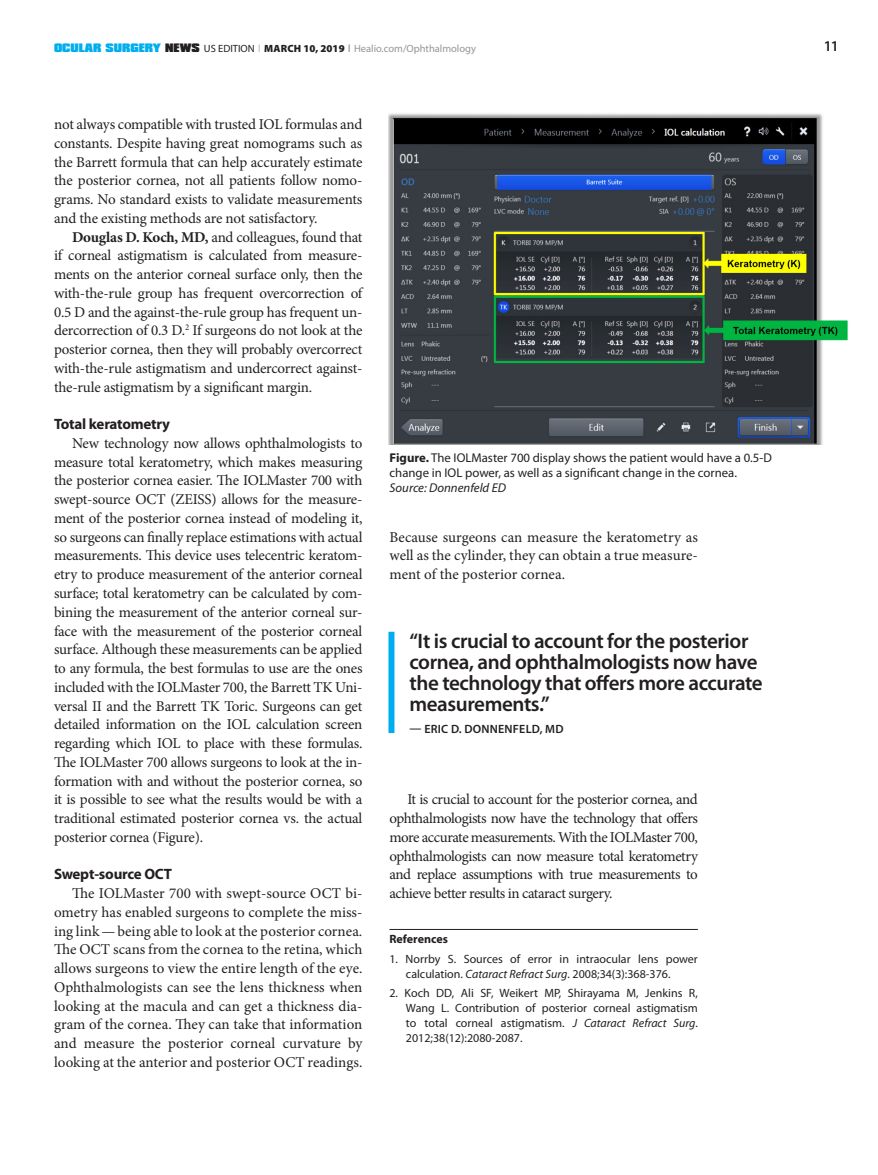
<style>
.page{position:relative;width:878px;height:1175px;background:#fff}
.page>*{position:absolute;margin:0;border:0;box-sizing:border-box;transform-origin:0 0}
.callout{font:600 21px/21px "Myriad Pro";letter-spacing:-.02em;color:#231f20}
.Body_text{font:15px/18.8px "Minion Pro";letter-spacing:-.01em;color:#231f20;text-align:justify}
.subhead1{font:700 15px "Myriad Pro";letter-spacing:-.015em;color:#231f20}
.t1{font:600 15px "Myriad Pro";color:#231f20}
.t2{font:12.75px/15px "Myriad Pro";color:#231f20}
.t3{font:italic 12.75px "Myriad Pro";color:#231f20}
.References{font:12px/15px "Myriad Pro";color:#231f20}
.callout_attrib{font:600 12px "Myriad Pro";letter-spacing:.02em;color:#231f20}
.reference_subhead{font:700 12px "Myriad";color:#231f20}
.runningFoot2{font:10.5px "Myriad Pro";color:#939598}
.s1{font-family:"Compacta BT";font-weight:900;color:#00aeef}
.s2{font-family:"Compacta BT";font-weight:900;color:#231f20}
.s3{color:#231f20}
.s4{font-family:"Folio";font-weight:300}
.s5{font-weight:900;color:#231f20}
.s6{font-family:"Folio";font-weight:700}
.s7{font-weight:700}
.s8{font-style:italic}
</style>
<div class="page">
<hr style="left:389px;top:929px;width:309px;height:1px;background:#231f20">
<img style="left:388px;top:113px;width:460px;height:332px">
<div style="left:388px;top:631px;width:6px;height:102px;background:#00aeef"></div>
<p class="runningFoot2" style="left:54px;top:42px;width:423px"><span class="s1">OCULAR SURGERY</span> <span class="s2">NEWS</span> <span class="s3">US EDITION</span> <span class="s4">|</span> <span class="s5">MARCH 10, 2019</span> <span class="s6">|</span> Healio.com/Ophthalmology</p>
<p class="t1" style="left:824px;top:37px;width:16px">11</p>
<p class="Body_text" style="left:54px;top:115px;width:310px">not always compatible with trusted IOL formulas and constants. Despite having great nomograms such as the Barrett formula that can help accurately estimate the posterior cornea, not all patients follow nomo&shy;grams. No standard exists to validate measurements and the existing methods are not satisfactory.</p>
<p class="Body_text" style="left:54px;top:227px;width:310px;text-indent:18px"><span class="s7">Douglas D. Koch, MD,</span> and colleagues, found that if corneal astigmatism is calculated from measure&shy;ments on the anterior corneal surface only, then the with-the-rule group has frequent overcorrection of 0.5 D and the against-the-rule group has frequent un&shy;dercorrection of 0.3 D.<sup>2</sup> If surgeons do not look at the posterior cornea, then they will probably overcorrect with-the-rule astigmatism and undercorrect against&shy;the-rule astigmatism by a significant margin.</p>
<p class="subhead1" style="left:54px;top:414px;width:118px">Total keratometry</p>
<p class="Body_text" style="left:54px;top:434px;width:310px;text-indent:18px">New technology now allows ophthalmologists to measure total keratometry, which makes measuring the posterior cornea easier. The IOLMaster 700 with swept-source OCT (ZEISS) allows for the measure&shy;ment of the posterior cornea instead of modeling it, so surgeons can finally replace estimations with actual measurements. This device uses telecentric keratom&shy;etry to produce measurement of the anterior corneal surface; total keratometry can be calculated by com&shy;bining the measurement of the anterior corneal sur&shy;face with the measurement of the posterior corneal surface. Although these measurements can be applied to any formula, the best formulas to use are the ones included with the IOLMaster 700, the Barrett TK Uni&shy;versal II and the Barrett TK Toric. Surgeons can get detailed information on the IOL calculation screen regarding which IOL to place with these formulas.<br>The IOLMaster 700 allows surgeons to look at the in&shy;formation with and without the posterior cornea, so it is possible to see what the results would be with a traditional estimated posterior cornea vs. the actual posterior cornea (Figure).</p>
<p class="subhead1" style="left:54px;top:864px;width:120px">Swept-source OCT</p>
<p class="Body_text" style="left:54px;top:884px;width:310px;text-indent:18px">The IOLMaster 700 with swept-source OCT bi&shy;ometry has enabled surgeons to complete the miss&shy;ing link—being able to look at the posterior cornea.<br>The OCT scans from the cornea to the retina, which allows surgeons to view the entire length of the eye.<br>Ophthalmologists can see the lens thickness when looking at the macula and can get a thickness dia&shy;gram of the cornea. They can take that information and measure the posterior corneal curvature by looking at the anterior and posterior OCT readings.</p>
<p class="t2" style="left:389px;top:450px;width:384px"><span class="s7">Figure.</span> The IOLMaster 700 display shows the patient would have a 0.5-D change in IOL power, as well as a significant change in the cornea.</p>
<p class="t3" style="left:389px;top:480px;width:118px">Source: Donnenfeld ED</p>
<p class="Body_text" style="left:389px;top:527px;width:310px">Because surgeons can measure the keratometry as well as the cylinder, they can obtain a true measure&shy;ment of the posterior cornea.</p>
<p class="callout" style="left:409px;top:629px;width:355px">“It is crucial to account for the posterior cornea, and ophthalmologists now have the technology that offers more accurate measurements.”</p>
<p class="callout_attrib" style="left:409px;top:721px;width:155px">— ERIC D. DONNENFELD, MD</p>
<p class="Body_text" style="left:389px;top:790px;width:310px;text-indent:18px">It is crucial to account for the posterior cornea, and ophthalmologists now have the technology that offers more accurate measurements. With the IOLMaster 700, ophthalmologists can now measure total keratometry and replace assumptions with true measurements to achieve better results in cataract surgery.</p>
<p class="reference_subhead" style="left:389px;top:933px;width:60px">References</p>
<p class="References" style="left:406px;top:951px;width:293px;text-indent:-16px">1. Norrby S. Sources of error in intraocular lens power calculation. <span class="s8">Cataract Refract Surg</span>. 2008;34(3):368-376.</p>
<p class="References" style="left:406px;top:985px;width:293px;text-align:justify;text-indent:-16px">2. Koch DD, Ali SF, Weikert MP, Shirayama M, Jenkins R, Wang L. Contribution of posterior corneal astigmatism to total corneal astigmatism. <span class="s8">J Cataract Refract Surg</span>.<br>2012;38(12):2080-2087.</p>
</div>
